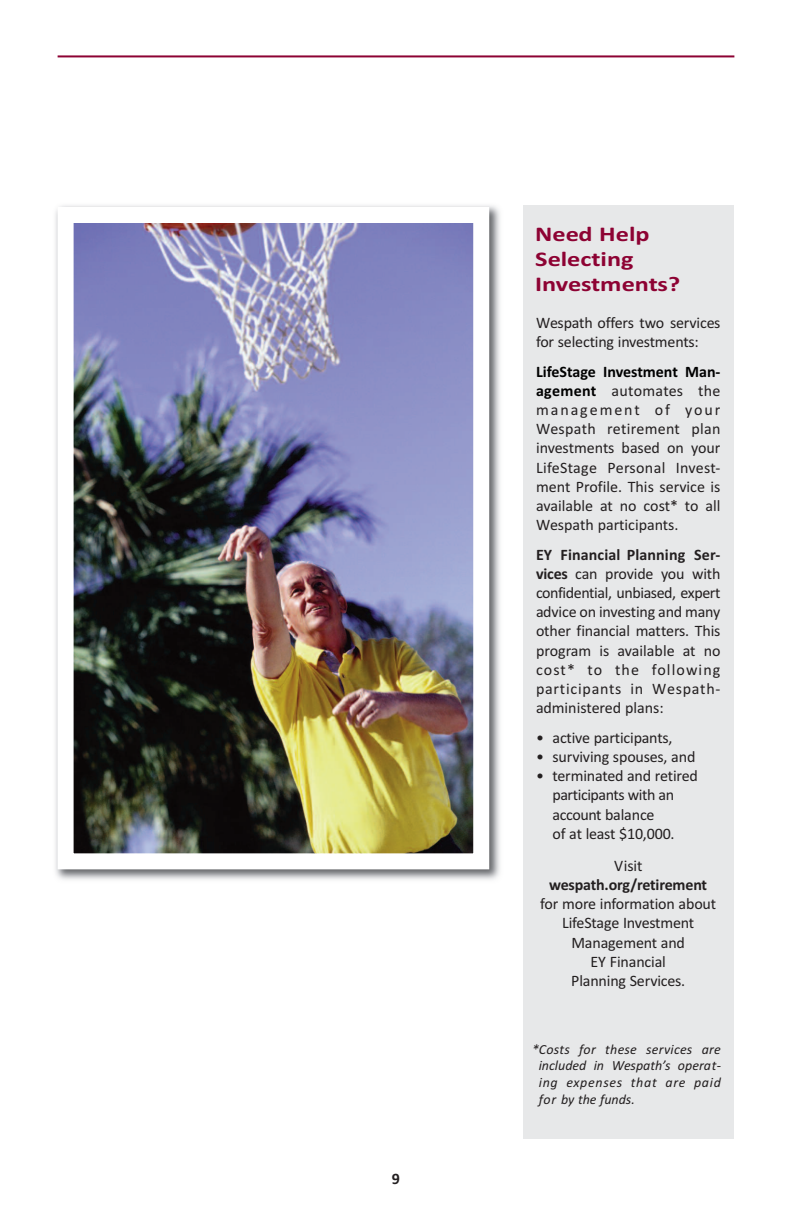
<style>
.page{position:relative;width:792px;height:1224px;background:#fff}
.page>*{position:absolute;margin:0;border:0;box-sizing:border-box;transform-origin:0 0}
.t1{font:700 21px/25.2px "Calibri";color:#8d0233;scale:1.25 1}
.t2{font:16px/19.2px "Calibri";letter-spacing:-.01em;color:#231f20}
.t3{font:700 16px "Calibri";letter-spacing:-.015em;color:#231f20}
.t4{font:italic 14px/16.8px "Calibri";letter-spacing:.02em;color:#231f20;text-align:justify}
.s1{font-weight:700;color:#000}
.s2{font-weight:700}
</style>
<div class="page">
<hr style="left:58px;top:55px;width:676px;height:2px;background:#8d0233">
<div style="left:524px;top:205px;width:210px;height:934px;background:#e7e8e9"></div>
<img style="left:55px;top:205px;width:445px;height:675px">
<img style="left:75px;top:224px;width:397px;height:628px">
<div style="left:58px;top:207px;width:431px;height:662px;border:16px solid #fff"></div>
<p class="t3" style="left:392px;top:1169px;width:10px">9</p>
<h1 class="t1" style="left:535px;top:221px;width:117px">Need Help<br>Selecting<br>Investments?</h1>
<p class="t2" style="left:536px;top:313px;width:186px">Wespath offers two services for selecting investments:</p>
<p class="t2" style="left:536px;top:362px;width:186px;text-align:justify"><span class="s1">LifeStage Investment Man&shy;agement</span> automates the management of your Wespath retirement plan investments based on your LifeStage Personal Invest&shy;ment Profile. This service is available at no cost* to all Wespath participants.</p>
<p class="t2" style="left:536px;top:545px;width:186px;text-align:justify"><span class="s2">EY Financial Planning Ser&shy;vices</span> can provide you with confidential, unbiased, expert advice on investing and many other financial matters. This program is available at no cost* to the following participants in Wespath&shy;administered plans:</p>
<p class="t2" style="left:536px;top:728px;width:138px">• active participants,</p>
<p class="t2" style="left:536px;top:747px;width:161px">• surviving spouses, and</p>
<p class="t2" style="left:553px;top:766px;width:147px;text-indent:-16px">• terminated and retired participants with an account balance<br>of at least $10,000.</p>
<p class="t2" style="left:614px;top:856px;width:30px">Visit</p>
<p class="t3" style="left:549px;top:875px;width:159px">wespath.org/retirement</p>
<p class="t2" style="left:540px;top:894px;width:177px;text-align:center">for more information about<br>LifeStage Investment<br>Management and<br>EY Financial<br>Planning Services.</p>
<p class="t4" style="left:539px;top:1040px;width:184px;text-indent:-7px">*Costs for these services are included in Wespath’s operat&shy;ing expenses that are paid for by the funds.</p>
</div>
